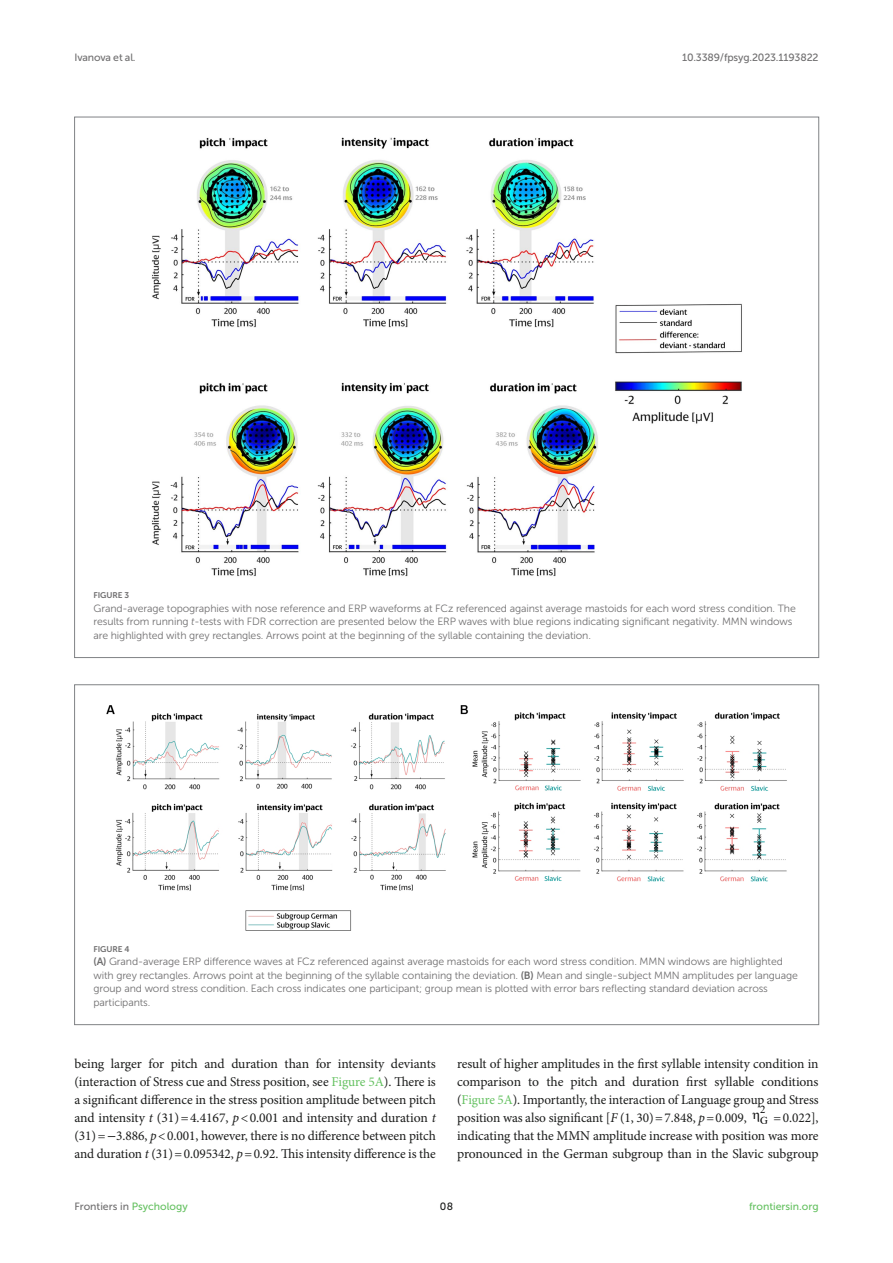
<style>
.page{position:relative;width:893px;height:1263px;background:#fff}
.page>*{position:absolute;margin:0;border:0;box-sizing:border-box;transform-origin:0 0}
.TEXT{font:13.5px/18px "Minion Pro";letter-spacing:-.005em;color:#1b1c1b;text-align:justify}
.spi-math-img{font:10.8px/10.6px "Times New Roman";color:#000}
.FIG_LEG{font:10.5px/13.5px "Museo Sans 300";letter-spacing:-.01em;color:#706f70}
.t1{font:10.5px "Museo Sans 500";letter-spacing:-.015em;color:#706f70}
.t2{font:10.5px "Museo Sans 500";color:#65c161}
.t3{font:10.5px "Museo Sans 500";color:#1b1c1b}
.FIG_HD{font:8.25px "Museo Sans 700";letter-spacing:-.01em;color:#706f70}
.s1{font-style:italic}
.s2{font-family:"Museo Sans 700"}
.s3{color:#65c161}
.s4{font-family:"STIX General"}
</style>
<div class="page">
<img style="left:151px;top:137px;width:591px;height:440px">
<img style="left:106px;top:705px;width:681px;height:226px">
<p class="t1" style="left:74px;top:51px;width:63px">Ivanova et al.</p>
<p class="t1" style="left:682px;top:51px;width:138px">10.3389/fpsyg.2023.1193822</p>
<p class="FIG_HD" style="left:94px;top:591px;width:37px">FIGURE 3</p>
<p class="FIG_LEG" style="left:94px;top:601px;width:704px">Grand-average topographies with nose reference and ERP waveforms at FCz referenced against average mastoids for each word stress condition. The results from running <span class="s1">t</span>-tests with FDR correction are presented below the ERP waves with blue regions indicating significant negativity. MMN windows are highlighted with grey rectangles. Arrows point at the beginning of the syllable containing the deviation.</p>
<p class="FIG_HD" style="left:94px;top:944px;width:37px">FIGURE 4</p>
<p class="FIG_LEG" style="left:94px;top:955px;width:706px"><span class="s2">(A)</span> Grand-average ERP difference waves at FCz referenced against average mastoids for each word stress condition. MMN windows are highlighted with grey rectangles. Arrows point at the beginning of the syllable containing the deviation. <span class="s2">(B)</span> Mean and single-subject MMN amplitudes per language group and word stress condition. Each cross indicates one participant; group mean is plotted with error bars reflecting standard deviation across participants.</p>
<p class="TEXT" style="left:74px;top:1055px;width:363px">being larger for pitch and duration than for intensity deviants (interaction of Stress cue and Stress position, see <span class="s3">Figure 5A</span>). There is a significant difference in the stress position amplitude between pitch and intensity <span class="s1">t</span> (31)=4.4167, <span class="s1">p</span>&lt;0.001 and intensity and duration <span class="s1">t </span>(31)=<span class="s4">−</span>3.886, <span class="s1">p</span>&lt;0.001, however, there is no difference between pitch and duration <span class="s1">t</span> (31)=0.095342, <span class="s1">p</span>=0.92. This intensity difference is the</p>
<p class="TEXT" style="left:457px;top:1055px;width:363px">result of higher amplitudes in the first syllable intensity condition in comparison to the pitch and duration first syllable conditions (<span class="s3">Figure 5A</span>). Importantly, the interaction of Language group and Stress position was also significant [<span class="s1">F</span> (1, 30)=7.848, <span class="s1">p</span>=0.009,</p>
<p class="spi-math-img" style="left:760px;top:1104px;width:9px">2<br>G</p>
<p class="TEXT" style="left:457px;top:1109px;width:363px;text-indent:316px">=0.022], indicating that the MMN amplitude increase with position was more pronounced in the German subgroup than in the Slavic subgroup</p>
<p class="t1" style="left:74px;top:1200px;width:115px">Frontiers in <span class="s3">Psychology</span></p>
<p class="t3" style="left:440px;top:1200px;width:15px">08</p>
<p class="t2" style="left:749px;top:1200px;width:71px">frontiersin.org</p>
</div>
